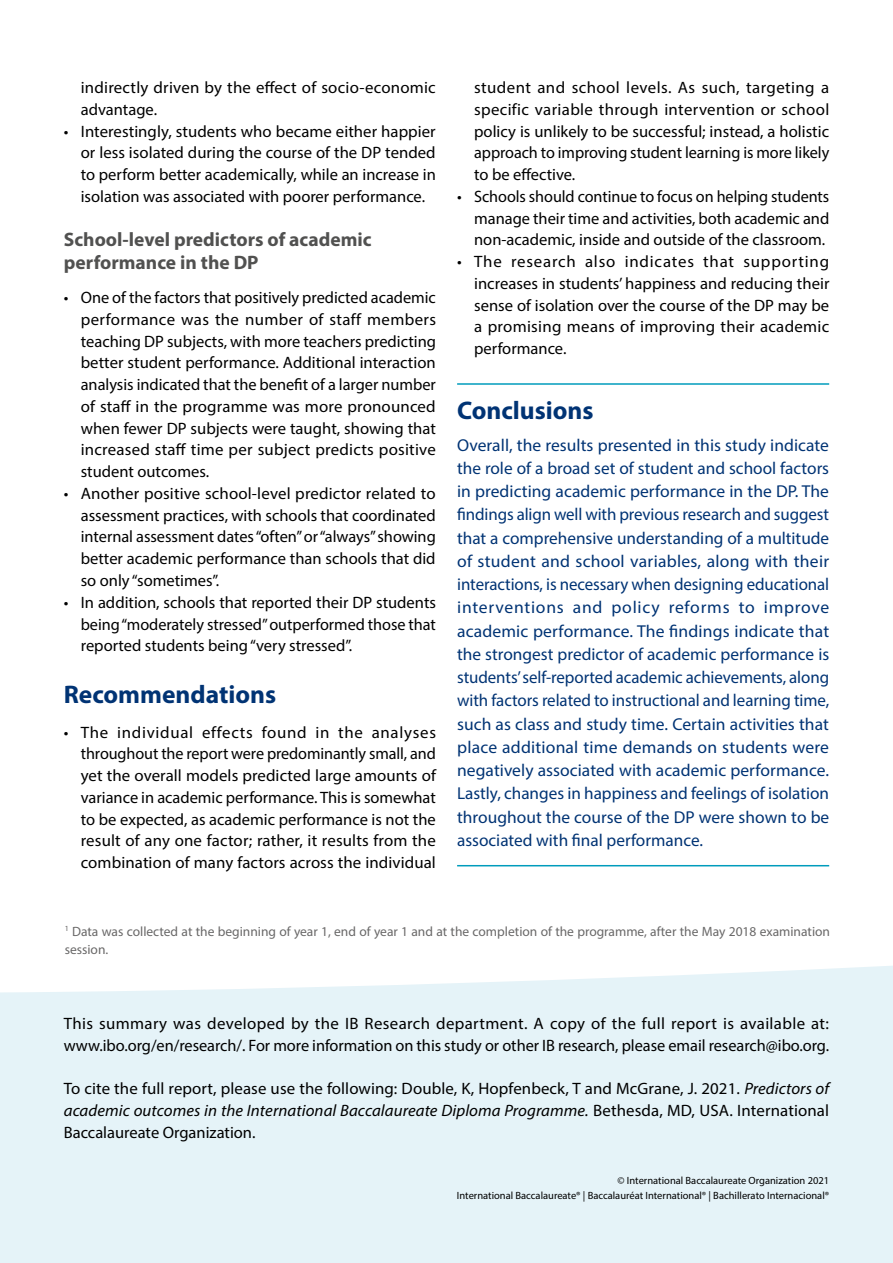
<style>
.page{position:relative;width:893px;height:1263px;background:#fff}
.page>*{position:absolute;margin:0;border:0;box-sizing:border-box;transform-origin:0 0}
.Body_text_-_Subhead{font:700 25.5px "Myriad Pro";color:#003374}
.Callout_-_Subhead{font:700 25.5px "Myriad Pro";color:#003374}
.Body_text_-_Subhead-2{font:700 19.5px/22.5px "Myriad Pro";color:#515150}
.Callout___Paragraph{font:17.25px/23.2px "Myriad Pro";color:#003374;text-align:justify}
.Body_text_-_Paragrap{font:16.5px/21.8px "Myriad Pro";color:#000;text-align:justify}
.Footnote_no_line_abo{font:13.5px/18px "Myriad Pro";color:#696868}
.Copyright_text_at_en{font:10.5px "Myriad Pro";color:#000}
.s1{font-style:italic}
</style>
<div class="page">
<hr style="left:457px;top:383px;width:372px;height:2px;background:#009cbc">
<hr style="left:457px;top:865px;width:372px;height:1px;background:#009cbc">
<div style="left:0;top:966px;width:893px;height:297px;background:#e5f3f8"></div>
<p class="Body_text_-_Paragrap" style="left:81px;top:76px;width:356px">indirectly driven by the effect of socio-economic advantage.</p>
<p class="Body_text_-_Paragrap" style="left:81px;top:120px;width:357px;text-indent:-17px">• Interestingly, students who became either happier or less isolated during the course of the DP tended to perform better academically, while an increase in isolation was associated with poorer performance.</p>
<p class="Body_text_-_Subhead-2" style="left:64px;top:228px;width:309px">School-level predictors of academic performance in the DP</p>
<p class="Body_text_-_Paragrap" style="left:81px;top:287px;width:357px;text-indent:-17px">• One of the factors that positively predicted academic performance was the number of staff members teaching DP subjects, with more teachers predicting better student performance. Additional interaction analysis indicated that the benefit of a larger number of staff in the programme was more pronounced when fewer DP subjects were taught, showing that increased staff time per subject predicts positive student outcomes.</p>
<p class="Body_text_-_Paragrap" style="left:81px;top:482px;width:357px;text-indent:-17px">• Another positive school-level predictor related to assessment practices, with schools that coordinated internal assessment dates “often” or “always” showing better academic performance than schools that did so only “sometimes”.</p>
<p class="Body_text_-_Paragrap" style="left:81px;top:591px;width:357px;text-indent:-17px">• In addition, schools that reported their DP students being “moderately stressed” outperformed those that reported students being “very stressed”.</p>
<p class="Body_text_-_Subhead" style="left:64px;top:678px;width:214px">Recommendations</p>
<p class="Body_text_-_Paragrap" style="left:81px;top:721px;width:357px;text-indent:-17px">• The individual effects found in the analyses throughout the report were predominantly small, and yet the overall models predicted large amounts of variance in academic performance. This is somewhat to be expected, as academic performance is not the result of any one factor; rather, it results from the combination of many factors across the individual</p>
<p class="Body_text_-_Paragrap" style="left:474px;top:76px;width:357px">student and school levels. As such, targeting a specific variable through intervention or school policy is unlikely to be successful; instead, a holistic approach to improving student learning is more likely to be effective.</p>
<p class="Body_text_-_Paragrap" style="left:474px;top:185px;width:357px;text-indent:-17px">• Schools should continue to focus on helping students manage their time and activities, both academic and non-academic, inside and outside of the classroom.</p>
<p class="Body_text_-_Paragrap" style="left:474px;top:250px;width:357px;text-indent:-17px">• The research also indicates that supporting increases in students’ happiness and reducing their sense of isolation over the course of the DP may be a promising means of improving their academic performance.</p>
<p class="Callout_-_Subhead" style="left:457px;top:393px;width:138px">Conclusions</p>
<p class="Callout___Paragraph" style="left:457px;top:433px;width:374px">Overall, the results presented in this study indicate the role of a broad set of student and school factors in predicting academic performance in the DP. The findings align well with previous research and suggest that a comprehensive understanding of a multitude of student and school variables, along with their interactions, is necessary when designing educational interventions and policy reforms to improve academic performance. The findings indicate that the strongest predictor of academic performance is students’ self-reported academic achievements, along with factors related to instructional and learning time, such as class and study time. Certain activities that place additional time demands on students were negatively associated with academic performance.<br>Lastly, changes in happiness and feelings of isolation throughout the course of the DP were shown to be associated with final performance.</p>
<p class="Footnote_no_line_abo" style="left:65px;top:922px;width:767px"><sup>1</sup> Data was collected at the beginning of year 1, end of year 1 and at the completion of the programme, after the May 2018 examination session.</p>
<p class="Body_text_-_Paragrap" style="left:64px;top:1012px;width:767px">This summary was developed by the IB Research department. A copy of the full report is available at: www.ibo.org/en/research/. For more information on this study or other IB research, please email research@ibo.org.</p>
<p class="Body_text_-_Paragrap" style="left:64px;top:1078px;width:767px">To cite the full report, please use the following: Double, K, Hopfenbeck, T and McGrane, J. 2021. <span class="s1">Predictors of academic outcomes in the International Baccalaureate Diploma Programme.</span> Bethesda, MD, USA. International Baccalaureate Organization.</p>
<p class="Copyright_text_at_en" style="left:618px;top:1174px;width:213px">© International Baccalaureate Organization 2021</p>
<p class="Copyright_text_at_en" style="left:457px;top:1189px;width:374px">International Baccalaureate® | Baccalauréat International® | Bachillerato Internacional®</p>
</div>
